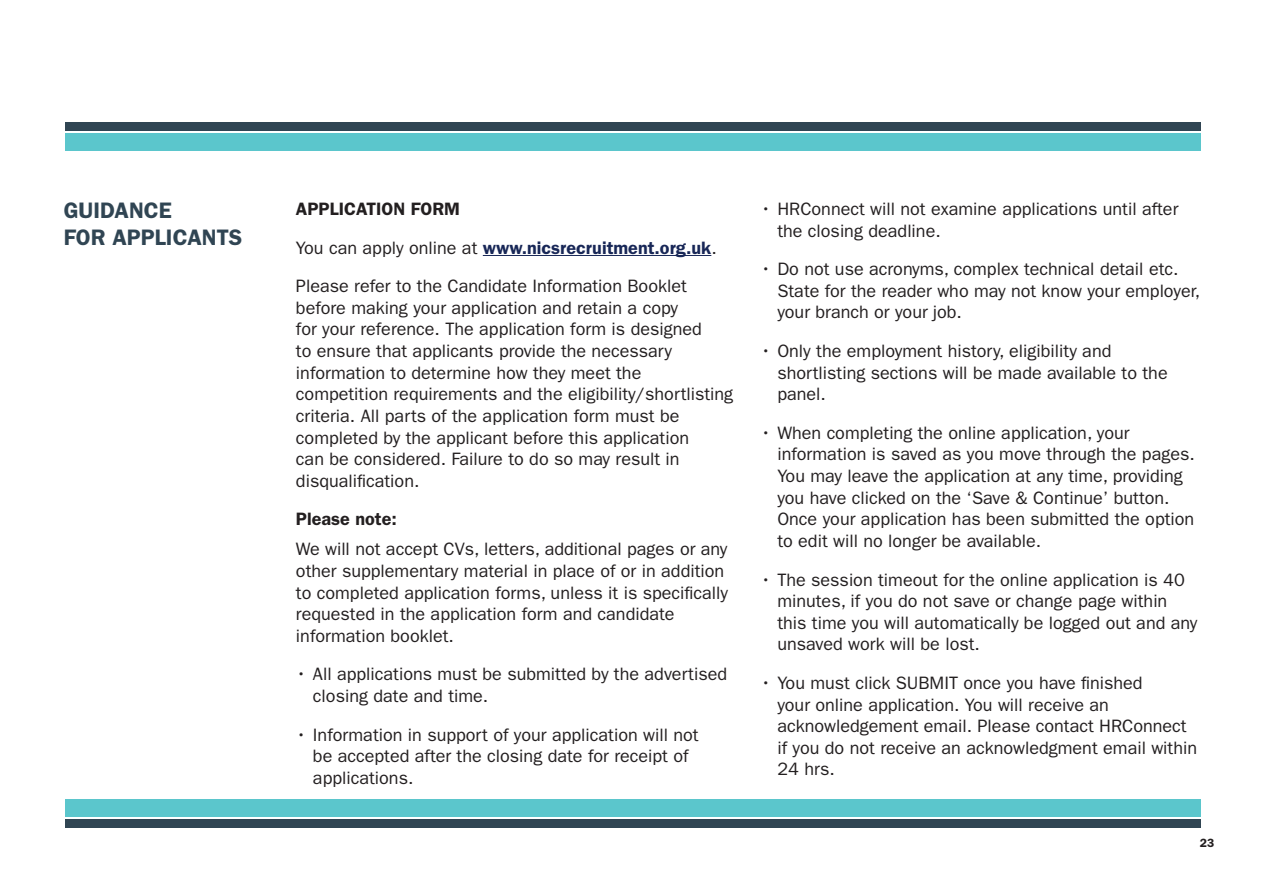
<style>
.page{position:relative;width:1263px;height:893px;background:#fff}
.page>*{position:absolute;margin:0;border:0;box-sizing:border-box;transform-origin:0 0}
.t1{font:600 22.5px "ITC Franklin Gothic Std";color:#304553}
.t2{font:18px/21.6px "ITC Franklin Gothic Std";color:#231f20}
.t3{font:600 18px "ITC Franklin Gothic Std";color:#182757}
.t4{font:600 18px "ITC Franklin Gothic Std";color:#231f20}
.t5{font:600 12px "ITC Franklin Gothic Std";color:#231f20}
.s1{font-weight:400;color:#231f20}
</style>
<div class="page">
<div style="left:65px;top:799px;width:1135px;height:17px;background:#5bc6cc"></div>
<div style="left:65px;top:819px;width:1135px;height:9px;background:#304553"></div>
<div style="left:65px;top:134px;width:1135px;height:17px;background:#5bc6cc"></div>
<div style="left:65px;top:123px;width:1135px;height:8px;background:#304553"></div>
<hr style="left:483px;top:255px;width:228px;height:1px;background:#182757">
<p class="t1" style="left:64px;top:197px;width:109px">GUIDANCE</p>
<p class="t1" style="left:64px;top:224px;width:180px">FOR APPLICANTS</p>
<p class="t4" style="left:296px;top:198px;width:166px">APPLICATION FORM</p>
<p class="t3" style="left:296px;top:237px;width:422px"><span class="s1">You can apply online at</span> www.nicsrecruitment.org.uk<span class="s1">.</span></p>
<p class="t2" style="left:296px;top:275px;width:439px">Please refer to the Candidate Information Booklet before making your application and retain a copy<br>for your reference. The application form is designed<br>to ensure that applicants provide the necessary information to determine how they meet the competition requirements and the eligibility/shortlisting criteria. All parts of the application form must be completed by the applicant before this application<br>can be considered. Failure to do so may result in disqualification.</p>
<p class="t4" style="left:296px;top:508px;width:102px">Please note:</p>
<p class="t2" style="left:296px;top:539px;width:434px">We will not accept CVs, letters, additional pages or any other supplementary material in place of or in addition to completed application forms, unless it is specifically requested in the application form and candidate information booklet.</p>
<p class="t2" style="left:313px;top:664px;width:416px;text-indent:-17px">• All applications must be submitted by the advertised closing date and time.</p>
<p class="t2" style="left:313px;top:724px;width:387px;text-indent:-17px">• Information in support of your application will not be accepted after the closing date for receipt of applications.</p>
<p class="t2" style="left:777px;top:198px;width:403px;text-indent:-17px">• HRConnect will not examine applications until after the closing deadline.</p>
<p class="t2" style="left:777px;top:258px;width:424px;text-indent:-17px">• Do not use acronyms, complex technical detail etc.<br>State for the reader who may not know your employer, your branch or your job.</p>
<p class="t2" style="left:777px;top:340px;width:392px;text-indent:-17px">• Only the employment history, eligibility and shortlisting sections will be made available to the panel.</p>
<p class="t2" style="left:777px;top:422px;width:419px;text-indent:-17px">• When completing the online application, your information is saved as you move through the pages.<br>You may leave the application at any time, providing you have clicked on the ‘Save &amp; Continue’ button.<br>Once your application has been submitted the option to edit will no longer be available.</p>
<p class="t2" style="left:777px;top:569px;width:422px;text-indent:-17px">• The session timeout for the online application is 40 minutes, if you do not save or change page within this time you will automatically be logged out and any unsaved work will be lost.</p>
<p class="t2" style="left:777px;top:672px;width:421px;text-indent:-17px">• You must click SUBMIT once you have finished<br>your online application. You will receive an acknowledgement email. Please contact HRConnect if you do not receive an acknowledgment email within 24 hrs.</p>
<p class="t5" style="left:1200px;top:836px;width:16px">23</p>
</div>
